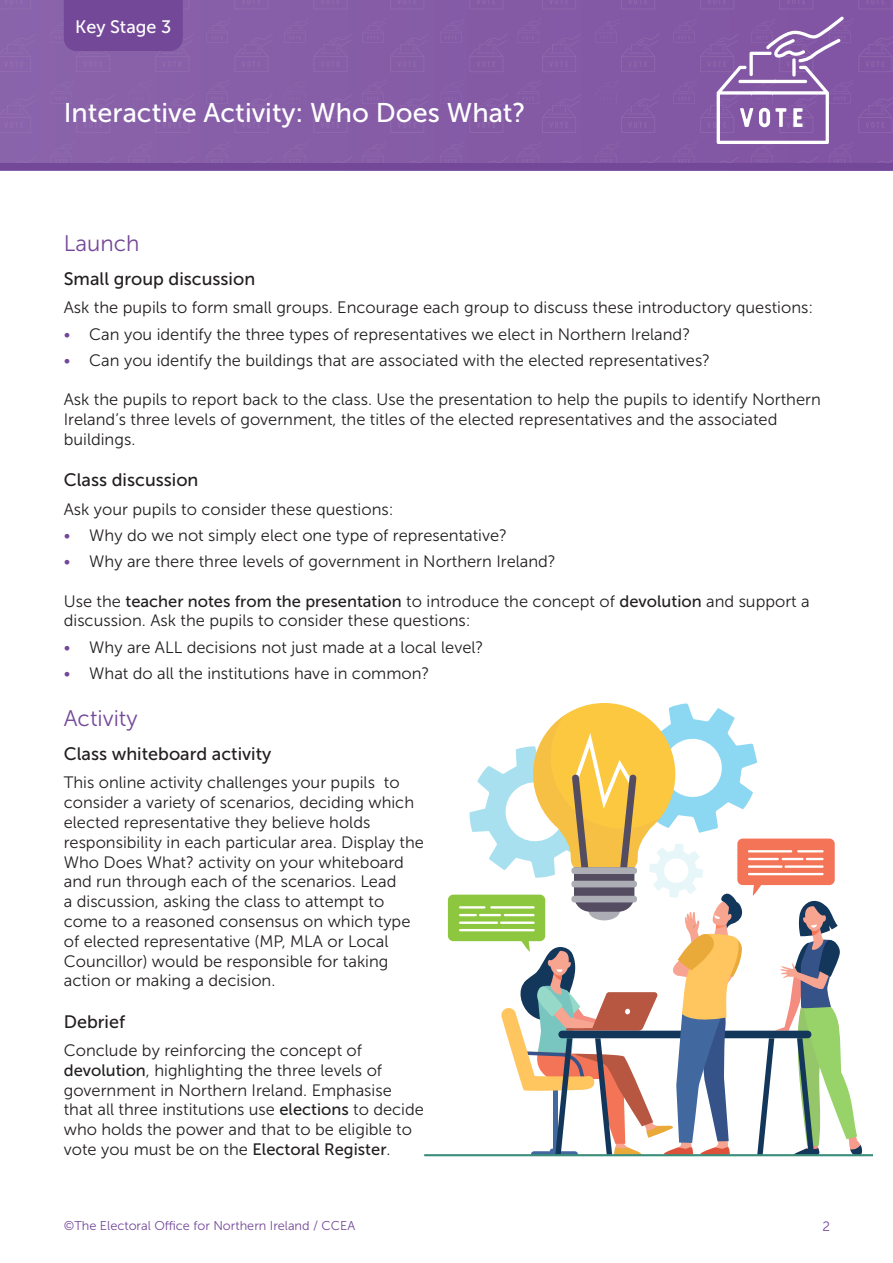
<style>
.page{position:relative;width:893px;height:1263px;background:#fff}
.page>*{position:absolute;margin:0;border:0;box-sizing:border-box;transform-origin:0 0}
.t1{font:27px "Museo Sans 500";color:#fff}
.t2{font:22.5px "Museo Sans 300";color:#744899}
.t3{font:18px "Museo Sans 500";color:#231f20}
.t4{font:18px "Museo Sans 500";color:#fff}
.Body{font:16.5px/19.8px "Museo Sans 300";color:#231f20}
.t5{font:13.5px "Museo Sans 300";color:#744899}
.t6{font:12.75px "Museo Sans 300";color:#744899}
.s1{color:#744899}
.s2{font-family:"Museo Sans 500"}
</style>
<div class="page">
<div style="left:0;top:0;width:893px;height:170px;background:#855ca6"></div>
<svg style="left:0;top:0;width:31px;height:9px"></svg>
<svg style="left:0;top:34px;width:35px;height:38px"></svg>
<svg style="left:218px;top:34px;width:54px;height:38px"></svg>
<svg style="left:314px;top:38px;width:33px;height:29px"></svg>
<svg style="left:0;top:94px;width:36px;height:39px"></svg>
<svg style="left:50px;top:79px;width:64px;height:54px"></svg>
<svg style="left:155px;top:95px;width:38px;height:38px"></svg>
<svg style="left:221px;top:95px;width:51px;height:38px"></svg>
<svg style="left:314px;top:98px;width:35px;height:35px"></svg>
<svg style="left:50px;top:142px;width:24px;height:21px"></svg>
<svg style="left:16px;top:157px;width:19px;height:6px"></svg>
<svg style="left:95px;top:157px;width:19px;height:6px"></svg>
<svg style="left:175px;top:157px;width:18px;height:6px"></svg>
<svg style="left:254px;top:158px;width:17px;height:5px"></svg>
<div style="left:0;top:163px;width:893px;height:7px;background:#744899"></div>
<svg style="left:716px;top:16px;width:128px;height:128px"></svg>
<img style="left:751px;top:79px;width:25px;height:25px">
<svg style="left:50px;top:0;width:143px;height:72px"></svg>
<svg style="left:424px;top:703px;width:449px;height:453px"></svg>
<p class="t4" style="left:75px;top:17px;width:98px">Key Stage 3</p>
<h2 class="t1" style="left:64px;top:98px;width:463px">Interactive Activity: Who Does What?</h2>
<h1 class="t2" style="left:64px;top:231px;width:77px">Launch</h1>
<h2 class="t3" style="left:64px;top:269px;width:193px">Small group discussion</h2>
<p class="Body" style="left:64px;top:298px;width:751px">Ask the pupils to form small groups. Encourage each group to discuss these introductory questions:</p>
<p class="Body" style="left:64px;top:324px;width:628px"><span class="s1">•</span> Can you identify the three types of representatives we elect in Northern Ireland?</p>
<p class="Body" style="left:64px;top:350px;width:648px"><span class="s1">•</span> Can you identify the buildings that are associated with the elected representatives?</p>
<p class="Body" style="left:64px;top:390px;width:758px">Ask the pupils to report back to the class. Use the presentation to help the pupils to identify Northern<br>Ireland’s three levels of government, the titles of the elected representatives and the associated buildings.</p>
<h2 class="t3" style="left:64px;top:470px;width:136px">Class discussion</h2>
<p class="Body" style="left:64px;top:499px;width:331px">Ask your pupils to consider these questions:</p>
<p class="Body" style="left:64px;top:525px;width:445px"><span class="s1">•</span> Why do we not simply elect one type of representative?</p>
<p class="Body" style="left:64px;top:552px;width:494px"><span class="s1">•</span> Why are there three levels of government in Northern Ireland?</p>
<p class="Body" style="left:64px;top:591px;width:747px">Use the <span class="s2">teacher notes from the presentation</span> to introduce the concept of <span class="s2">devolution</span> and support a discussion. Ask the pupils to consider these questions:</p>
<p class="Body" style="left:64px;top:637px;width:421px"><span class="s1">•</span> Why are ALL decisions not just made at a local level?</p>
<p class="Body" style="left:64px;top:663px;width:367px"><span class="s1">•</span> What do all the institutions have in common?</p>
<h1 class="t2" style="left:64px;top:706px;width:75px">Activity</h1>
<h2 class="t3" style="left:64px;top:744px;width:209px">Class whiteboard activity</h2>
<p class="Body" style="left:64px;top:773px;width:362px">This online activity challenges your pupils to consider a variety of scenarios, deciding which elected representative they believe holds responsibility in each particular area. Display the Who Does What? activity on your whiteboard and run through each of the scenarios. Lead<br>a discussion, asking the class to attempt to come to a reasoned consensus on which type of elected representative (MP, MLA or Local Councillor) would be responsible for taking action or making a decision.</p>
<h2 class="t3" style="left:64px;top:1012px;width:63px">Debrief</h2>
<p class="Body" style="left:64px;top:1040px;width:362px">Conclude by reinforcing the concept of <span class="s2">devolution</span>, highlighting the three levels of government in Northern Ireland. Emphasise that all three institutions use <span class="s2">elections</span> to decide who holds the power and that to be eligible to vote you must be on the <span class="s2">Electoral Register</span>.</p>
<p class="t6" style="left:64px;top:1219px;width:293px">©The Electoral Office for Northern Ireland / CCEA</p>
<p class="t5" style="left:823px;top:1219px;width:9px">2</p>
</div>
